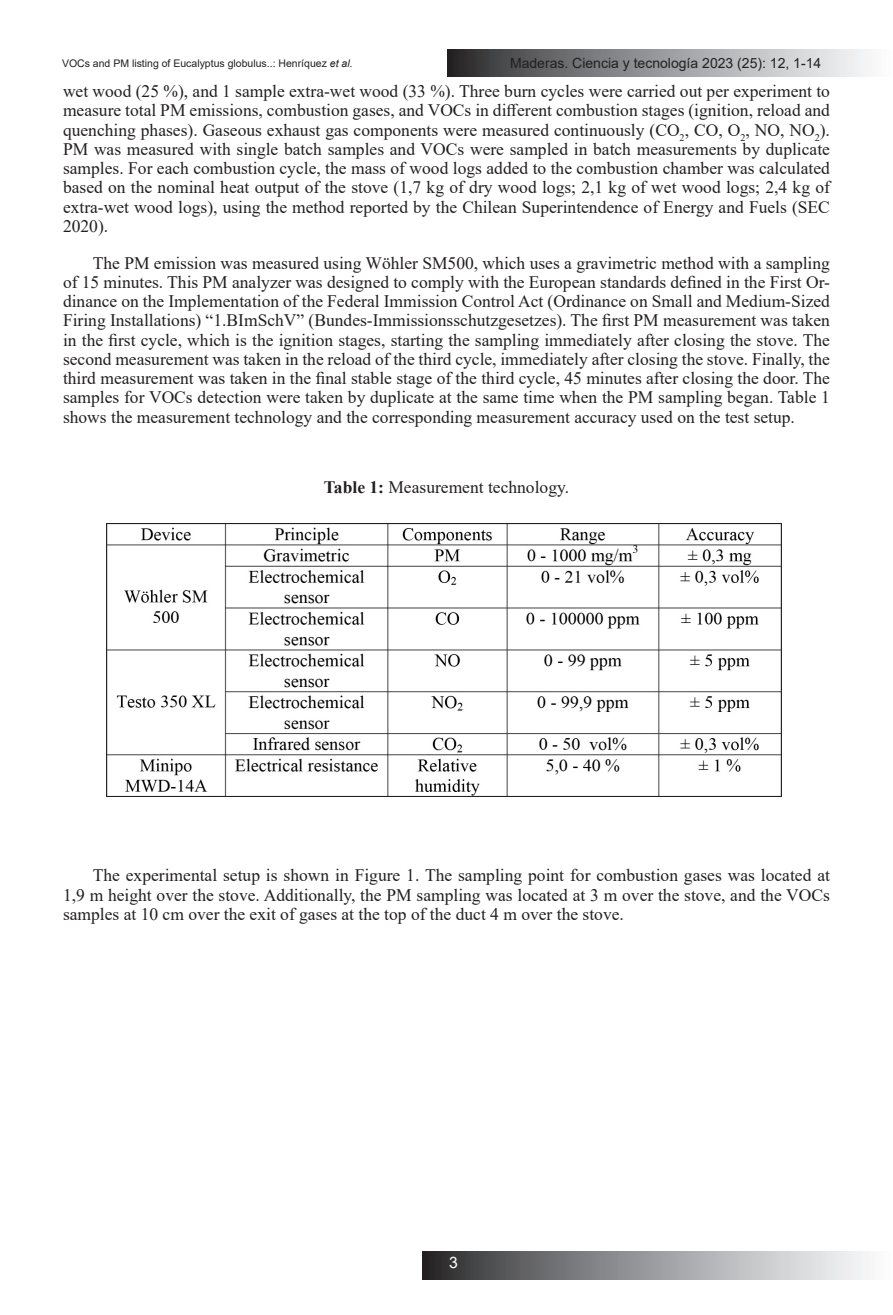
<style>
.page{position:relative;width:893px;height:1315px;background:#fff}
.page>*{position:absolute;margin:0;border:0;box-sizing:border-box;transform-origin:0 0}
.List_Paragraph{font:17.5px/19.2px "Times New Roman";color:#231f20;text-align:justify}
.t1{font:15.75px "Arial";color:#fff}
.t2{font:14px "Arial";color:#231f20}
.t3{font:10.5px "Arial";color:#231f20}
.s1{font-style:italic}
.s2{font-weight:700}
</style>
<div class="page">
<svg style="left:448px;top:49px;width:420px;height:28px;background:#949597"></svg>
<svg style="left:423px;top:1252px;width:444px;height:27px;background:#949597"></svg>
<img style="left:108px;top:525px;width:672px;height:269px">
<div style="left:106px;top:523px;width:676px;height:273px;border:1px solid #231f20"></div>
<p class="t3" style="left:62px;top:56px;width:292px">VOCs and PM listing of Eucalyptus globulus..: Henríquez <span class="s1">et al.</span></p>
<p class="t2" style="left:510px;top:53px;width:313px">Maderas. Ciencia y tecnología 2023 (25): 12, 1-14</p>
<p class="List_Paragraph" style="left:63px;top:81px;width:768px">wet wood (25 %), and 1 sample extra-wet wood (33 %). Three burn cycles were carried out per experiment to measure total PM emissions, combustion gases, and VOCs in different combustion stages (ignition, reload and quenching phases). Gaseous exhaust gas components were measured continuously (CO<sub>2</sub>, CO, O<sub>2</sub>, NO, NO<sub>2</sub>).<br>PM was measured with single batch samples and VOCs were sampled in batch measurements by duplicate samples. For each combustion cycle, the mass of wood logs added to the combustion chamber was calculated based on the nominal heat output of the stove (1,7 kg of dry wood logs; 2,1 kg of wet wood logs; 2,4 kg of extra-wet wood logs), using the method reported by the Chilean Superintendence of Energy and Fuels (SEC 2020).</p>
<p class="List_Paragraph" style="left:63px;top:253px;width:768px;text-indent:30px">The PM emission was measured using Wöhler SM500, which uses a gravimetric method with a sampling of 15 minutes. This PM analyzer was designed to comply with the European standards defined in the First Or&shy;dinance on the Implementation of the Federal Immission Control Act (Ordinance on Small and Medium-Sized Firing Installations) “1.BImSchV” (Bundes-Immissionsschutzgesetzes). The first PM measurement was taken in the first cycle, which is the ignition stages, starting the sampling immediately after closing the stove. The second measurement was taken in the reload of the third cycle, immediately after closing the stove. Finally, the third measurement was taken in the final stable stage of the third cycle, 45 minutes after closing the door. The samples for VOCs detection were taken by duplicate at the same time when the PM sampling began. Table 1 shows the measurement technology and the corresponding measurement accuracy used on the test setup.</p>
<p class="List_Paragraph" style="left:324px;top:477px;width:247px"><span class="s2">Table 1:</span> Measurement technology.</p>
<p class="List_Paragraph" style="left:63px;top:865px;width:768px;text-indent:30px">The experimental setup is shown in Figure 1. The sampling point for combustion gases was located at 1,9 m height over the stove. Additionally, the PM sampling was located at 3 m over the stove, and the VOCs samples at 10 cm over the exit of gases at the top of the duct 4 m over the stove.</p>
<p class="t1" style="left:449px;top:1252px;width:10px">3</p>
</div>
